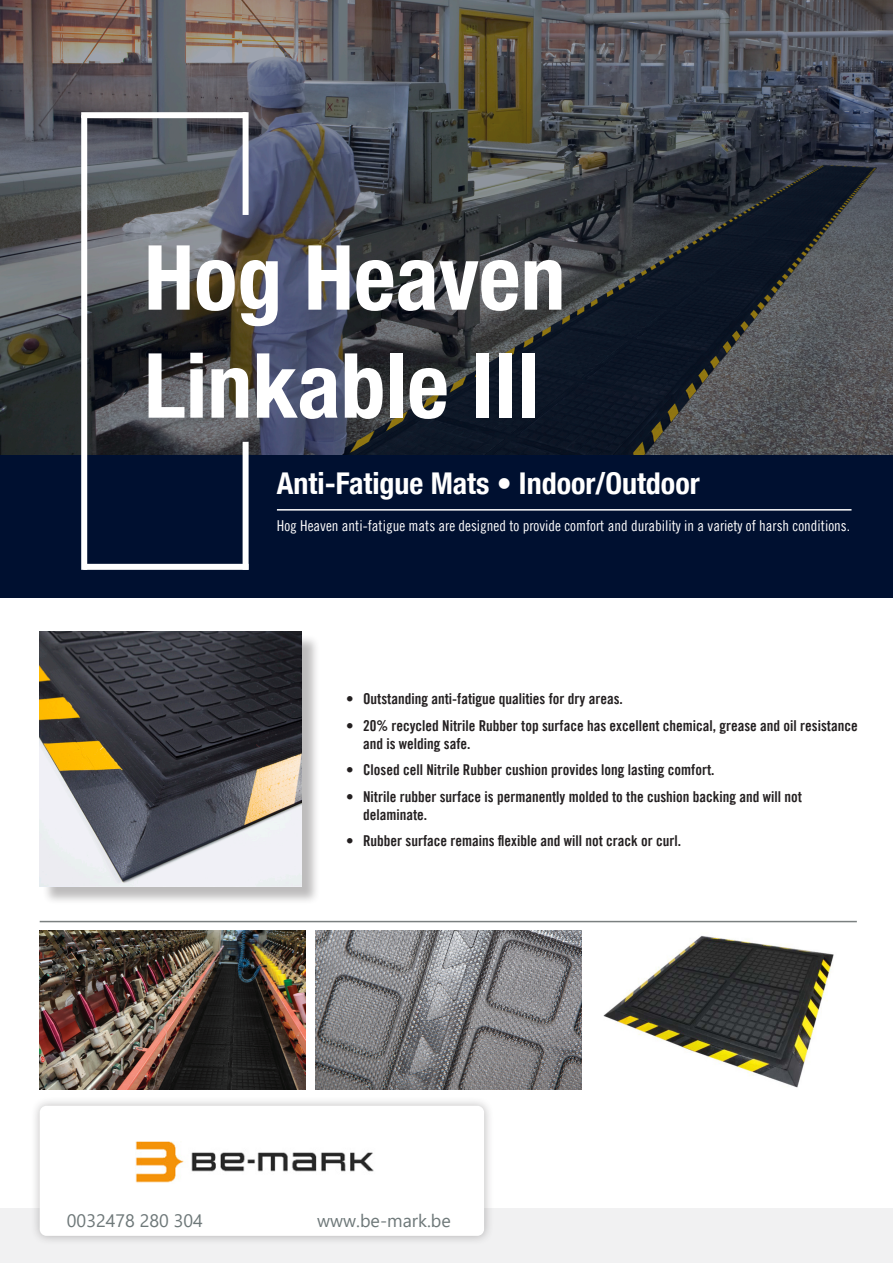
<style>
.page{position:relative;width:893px;height:1263px;background:#fff}
.page>*{position:absolute;margin:0;border:0;box-sizing:border-box;transform-origin:0 0}
.Grote_Titel{font:700 condensed 90px/108px "Helvetica Neue LT Pro";color:#fff}
.Grote_Subtitel{font:700 condensed 30px "Helvetica Neue LT Pro";color:#fff}
.t1{font:18px "Segoe UI";color:#6e7879}
.t2{font:15px/18px "Trade Gothic LT Pro Bd Cn 20";color:#231f20}
.t3{font:15px "Trade Gothic LT Pro Cn 18";color:#fff}
</style>
<div class="page">
<svg style="left:0;top:0;width:893px;height:455px;background:#46484d"></svg>
<div style="left:0;top:455px;width:893px;height:142px;background:#001030"></div>
<div style="left:243px;top:442px;width:6px;height:128px;background:#fff"></div>
<div style="left:81px;top:115px;width:6px;height:455px;background:#fff"></div>
<div style="left:243px;top:112px;width:6px;height:103px;background:#fff"></div>
<div style="left:81px;top:112px;width:166px;height:6px;background:#fff"></div>
<hr style="left:277px;top:509px;width:574px;height:2px;background:#fff">
<div style="left:83px;top:564px;width:166px;height:6px;background:#fff"></div>
<hr style="left:40px;top:921px;width:817px;height:1px;background:#7b8080">
<div style="left:0;top:1209px;width:893px;height:54px;background:#f1f1f2"></div>
<div style="left:30px;top:1096px;width:464px;height:149px;background:#231f20;opacity:.3"></div>
<div style="left:40px;top:1106px;width:444px;height:130px;background:#fff;border-radius:7px"></div>
<img style="left:603px;top:936px;width:231px;height:152px">
<img style="left:316px;top:931px;width:266px;height:158px">
<img style="left:40px;top:931px;width:266px;height:158px">
<div style="left:42px;top:634px;width:278px;height:271px;background:#231f20;opacity:.3"></div>
<img style="left:40px;top:631px;width:261px;height:255px">
<img style="left:135px;top:1141px;width:239px;height:42px">
<p class="Grote_Titel" style="left:144px;top:224px;width:423px">Hog Heaven<br>Linkable III</p>
<p class="Grote_Subtitel" style="left:277px;top:465px;width:424px">Anti-Fatigue Mats • Indoor/Outdoor</p>
<p class="t3" style="left:277px;top:516px;width:575px">Hog Heaven anti-fatigue mats are designed to provide comfort and durability in a variety of harsh conditions.</p>
<p class="t2" style="left:346px;top:690px;width:278px">• Outstanding anti-fatigue qualities for dry areas.</p>
<p class="t2" style="left:363px;top:716px;width:496px;text-indent:-17px">• 20% recycled Nitrile Rubber top surface has excellent chemical, grease and oil resistance and is welding safe.</p>
<p class="t2" style="left:346px;top:761px;width:370px">• Closed cell Nitrile Rubber cushion provides long lasting comfort.</p>
<p class="t2" style="left:363px;top:787px;width:440px;text-indent:-17px">• Nitrile rubber surface is permanently molded to the cushion backing and will not delaminate.</p>
<p class="t2" style="left:346px;top:832px;width:337px">• Rubber surface remains flexible and will not crack or curl.</p>
<p class="t1" style="left:67px;top:1204px;width:137px">0032478 280 304</p>
<p class="t1" style="left:317px;top:1204px;width:135px">www.be‐mark.be</p>
</div>
